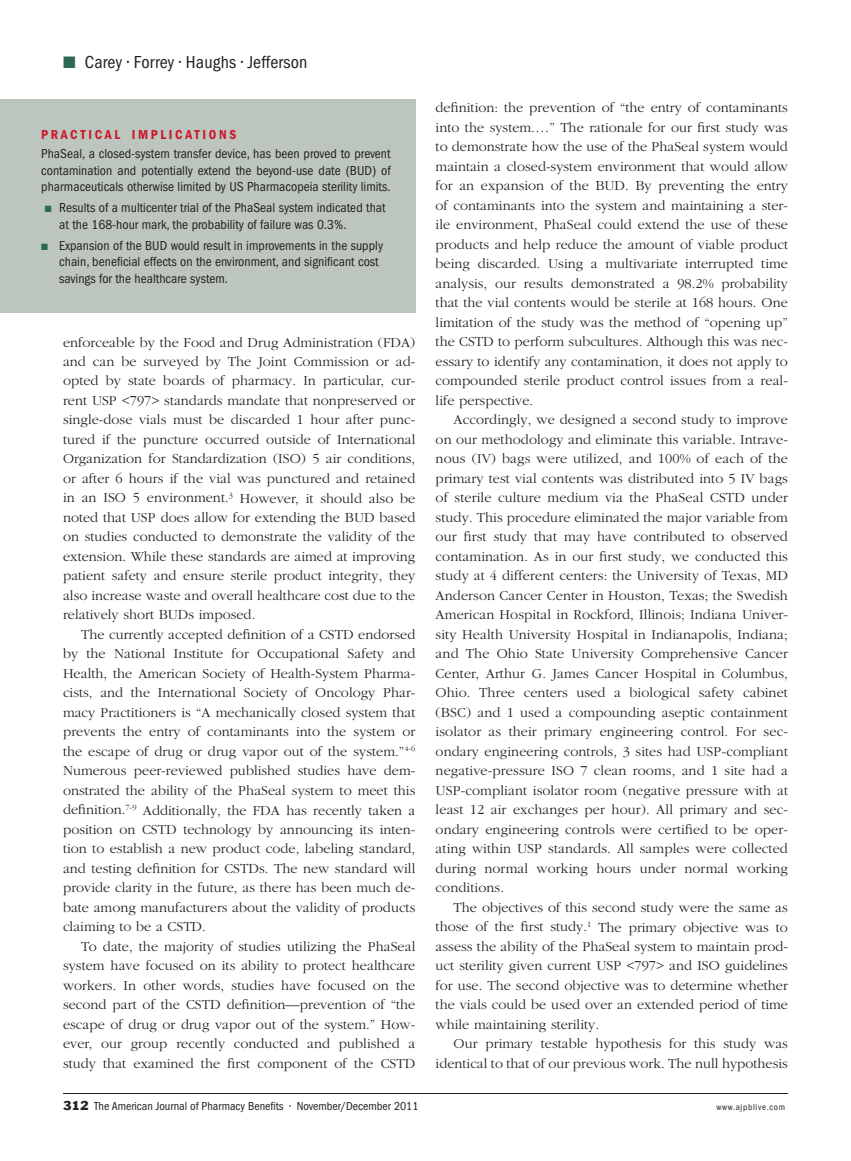
<style>
.page{position:relative;width:851px;height:1161px;background:#fff}
.page>*{position:absolute;margin:0;border:0;box-sizing:border-box;transform-origin:0 0}
.t1{font:condensed 18px "Franklin Gothic";letter-spacing:.01em;color:#231f20}
.t2{font:300 14.25px/19.5px "Garamond";letter-spacing:.005em;color:#231f20;text-align:justify}
.t3{font:condensed 13.5px/16.5px "Franklin Gothic";color:#231f20}
.t4{font:600 condensed 13.5px "Franklin Gothic";letter-spacing:.2em;color:#cd182c}
.t5{font:condensed 12px "Franklin Gothic";color:#231f20}
.t6{font:condensed 9px "Franklin Gothic";letter-spacing:.075em;color:#231f20}
.s1{color:#2d6853}
.s2{font-family:"Franklin Gothic BT";font-stretch:normal}
</style>
<div class="page">
<div style="left:0;top:99px;width:415px;height:213px;background:#bcc6bf"></div>
<hr style="left:63px;top:1093px;width:725px;height:1px;background:#231f20">
<p class="t1" style="left:63px;top:51px;width:246px"><span class="s1">■</span> Carey • Forrey • Haughs • Jefferson</p>
<p class="t4" style="left:41px;top:127px;width:196px">PRACTICAL IMPLICATIONS</p>
<p class="t3" style="left:41px;top:146px;width:351px;text-align:justify">PhaSeal, a closed-system transfer device, has been proved to prevent contamination and potentially extend the beyond-use date (BUD) of pharmaceuticals otherwise limited by US Pharmacopeia sterility limits.</p>
<p class="t3" style="left:59px;top:200px;width:328px;text-indent:-15px"><span class="s1">■</span> Results of a multicenter trial of the PhaSeal system indicated that at the 168-hour mark, the probability of failure was 0.3%.</p>
<p class="t3" style="left:59px;top:237px;width:325px;text-indent:-18px"><span class="s1">■</span> Expansion of the BUD would result in improvements in the supply chain, beneficial effects on the environment, and significant cost savings for the healthcare system.</p>
<p class="t2" style="left:63px;top:333px;width:354px">enforceable by the Food and Drug Administration (FDA) and can be surveyed by The Joint Commission or ad&shy;opted by state boards of pharmacy. In particular, cur&shy;rent USP &lt;797&gt; standards mandate that nonpreserved or single-dose vials must be discarded 1 hour after punc&shy;tured if the puncture occurred outside of International Organization for Standardization (ISO) 5 air conditions, or after 6 hours if the vial was punctured and retained in an ISO 5 environment.<sup>3</sup> However, it should also be noted that USP does allow for extending the BUD based on studies conducted to demonstrate the validity of the extension. While these standards are aimed at improving patient safety and ensure sterile product integrity, they also increase waste and overall healthcare cost due to the relatively short BUDs imposed.</p>
<p class="t2" style="left:63px;top:625px;width:354px;text-indent:18px">The currently accepted definition of a CSTD endorsed by the National Institute for Occupational Safety and Health, the American Society of Health-System Pharma&shy;cists, and the International Society of Oncology Phar&shy;macy Practitioners is “A mechanically closed system that prevents the entry of contaminants into the system or the escape of drug or drug vapor out of the system.”<sup>4-6<br></sup>Numerous peer-reviewed published studies have dem&shy;onstrated the ability of the PhaSeal system to meet this definition.<sup>7-9</sup> Additionally, the FDA has recently taken a position on CSTD technology by announcing its inten&shy;tion to establish a new product code, labeling standard, and testing definition for CSTDs. The new standard will provide clarity in the future, as there has been much de&shy;bate among manufacturers about the validity of products claiming to be a CSTD.</p>
<p class="t2" style="left:63px;top:937px;width:354px;text-indent:18px">To date, the majority of studies utilizing the PhaSeal system have focused on its ability to protect healthcare workers. In other words, studies have focused on the second part of the CSTD definition—prevention of “the escape of drug or drug vapor out of the system.” How&shy;ever, our group recently conducted and published a study that examined the first component of the CSTD</p>
<p class="t2" style="left:435px;top:98px;width:354px">definition: the prevention of “the entry of contaminants into the system.…” The rationale for our first study was to demonstrate how the use of the PhaSeal system would maintain a closed-system environment that would allow for an expansion of the BUD. By preventing the entry of contaminants into the system and maintaining a ster&shy;ile environment, PhaSeal could extend the use of these products and help reduce the amount of viable product being discarded. Using a multivariate interrupted time analysis, our results demonstrated a 98.2% probability that the vial contents would be sterile at 168 hours. One limitation of the study was the method of “opening up” the CSTD to perform subcultures. Although this was nec&shy;essary to identify any contamination, it does not apply to compounded sterile product control issues from a real&shy;life perspective.</p>
<p class="t2" style="left:435px;top:410px;width:354px;text-indent:18px">Accordingly, we designed a second study to improve on our methodology and eliminate this variable. Intrave&shy;nous (IV) bags were utilized, and 100% of each of the primary test vial contents was distributed into 5 IV bags of sterile culture medium via the PhaSeal CSTD under study. This procedure eliminated the major variable from our first study that may have contributed to observed contamination. As in our first study, we conducted this study at 4 different centers: the University of Texas, MD Anderson Cancer Center in Houston, Texas; the Swedish American Hospital in Rockford, Illinois; Indiana Univer&shy;sity Health University Hospital in Indianapolis, Indiana; and The Ohio State University Comprehensive Cancer Center, Arthur G. James Cancer Hospital in Columbus, Ohio. Three centers used a biological safety cabinet (BSC) and 1 used a compounding aseptic containment isolator as their primary engineering control. For sec&shy;ondary engineering controls, 3 sites had USP-compliant negative-pressure ISO 7 clean rooms, and 1 site had a USP-compliant isolator room (negative pressure with at least 12 air exchanges per hour). All primary and sec&shy;ondary engineering controls were certified to be oper&shy;ating within USP standards. All samples were collected during normal working hours under normal working conditions.</p>
<p class="t2" style="left:435px;top:898px;width:354px;text-indent:18px">The objectives of this second study were the same as those of the first study.<sup>1</sup> The primary objective was to assess the ability of the PhaSeal system to maintain prod&shy;uct sterility given current USP &lt;797&gt; and ISO guidelines for use. The second objective was to determine whether the vials could be used over an extended period of time while maintaining sterility.</p>
<p class="t2" style="left:435px;top:1034px;width:354px;text-align:right">Our primary testable hypothesis for this study was identical to that of our previous work. The null hypothesis</p>
<p class="t5" style="left:63px;top:1099px;width:357px"><span class="s2">312</span> The American Journal of Pharmacy Benefits • November/December 2011</p>
<p class="t6" style="left:716px;top:1102px;width:70px">www.ajpblive.com</p>
</div>
